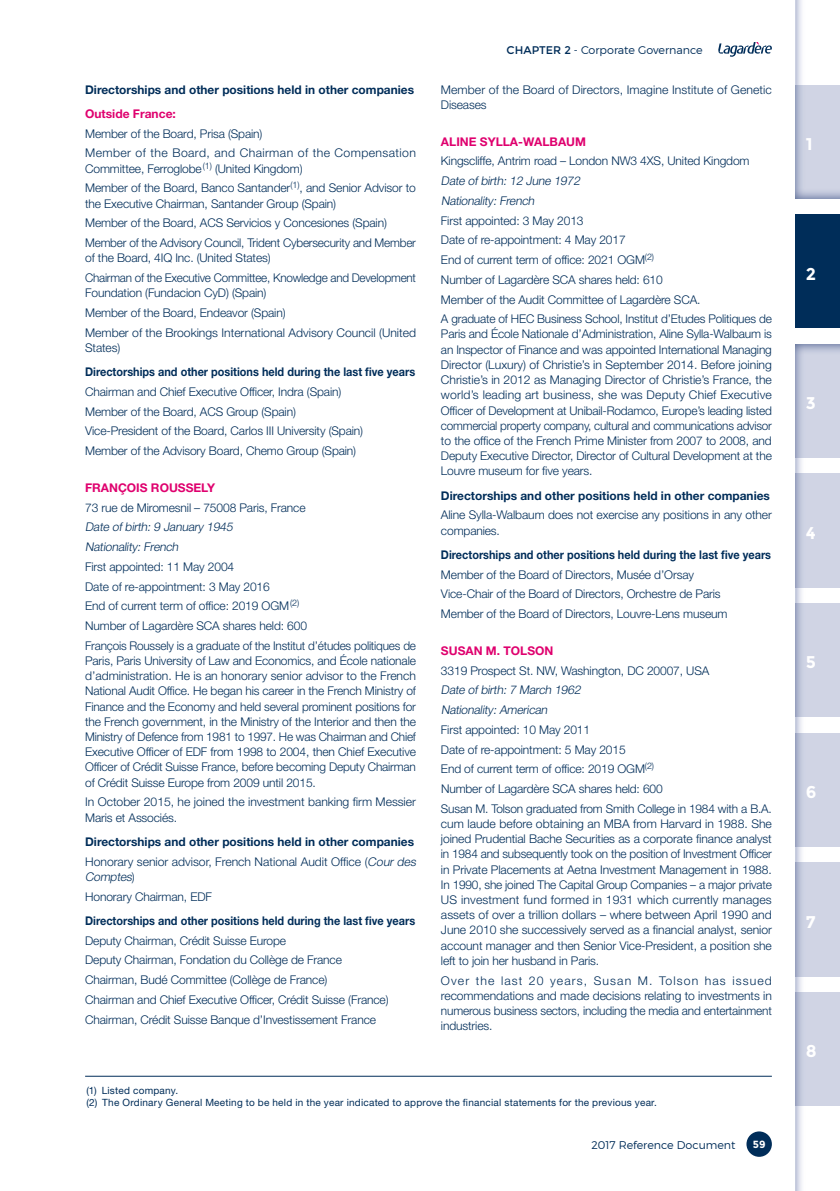
<style>
.page{position:relative;width:840px;height:1191px;background:#fff}
.page>*{position:absolute;margin:0;border:0;box-sizing:border-box;transform-origin:0 0}
.t1{font:700 17px "Montserrat";color:#fff}
.t2{font:300 12px/15.2px "Helvetica Neue LT Std";letter-spacing:-.01em;color:#002d59}
.t3{font:700 12px/19.8px "Helvetica Neue LT Std";color:#002d59}
.t4{font:700 12px "Helvetica Neue LT Std";color:#002d59;scale:.91 1}
.t5{font:italic 300 12px/19.8px "Helvetica Neue LT Std";color:#002d59}
.t6{font:300 12px/19.8px "Helvetica Neue LT Std";letter-spacing:.03em;color:#002d59}
.t7{font:700 12px "Helvetica Neue LT Std";color:#df006e}
.t8{font:300 11.2px "Montserrat";color:#002d59}
.t9{font:700 10.4px "Montserrat";color:#fff}
.t10{font:10px/12px "Helvetica Neue LT Std";letter-spacing:.02em;color:#002d59}
.s1{font-weight:300}
.s2{font-weight:300;font-style:italic}
.s3{font-style:italic}
.s4{font-weight:400}
</style>
<div class="page">
<hr style="left:85px;top:1075px;width:686px;height:1px;background:#002d59">
<div style="left:746px;top:1131px;width:25px;height:25px;background:#002d59;border-radius:50%"></div>
<svg style="left:718px;top:42px;width:53px;height:15px"></svg>
<div style="left:794px;top:215px;width:45px;height:113px;background:#002d59"></div>
<img style="left:795px;top:344px;width:44px;height:847px">
<img style="left:795px;top:474px;width:44px;height:113px">
<img style="left:795px;top:603px;width:44px;height:114px">
<img style="left:795px;top:733px;width:44px;height:113px">
<img style="left:795px;top:862px;width:44px;height:114px">
<img style="left:795px;top:992px;width:44px;height:113px">
<img style="left:795px;top:0;width:7px;height:85px">
<img style="left:795px;top:85px;width:44px;height:113px">
<p class="t3" style="left:85px;top:81px;width:330px">Directorships and other positions held in other companies</p>
<p class="t7" style="left:85px;top:109px;width:92px">Outside France:</p>
<p class="t6" style="left:85px;top:125px;width:332px">Member of the Board, Prisa (Spain)<br>Member of the Board, and Chairman of the Compensation</p>
<p class="t2" style="left:85px;top:160px;width:332px;line-height:19.8px">Committee, Ferroglobe <sup>(1)</sup> (United Kingdom)<br>Member of the Board, Banco Santander<sup>(1)</sup>, and Senior Advisor to</p>
<p class="t2" style="left:85px;top:195px;width:332px;line-height:19.8px">the Executive Chairman, Santander Group (Spain)<br>Member of the Board, ACS Servicios y Concesiones (Spain)<br>Member of the Advisory Council, Trident Cybersecurity and Member</p>
<p class="t2" style="left:85px;top:249px;width:332px;line-height:19.8px">of the Board, 4IQ Inc. (United States)<br>Chairman of the Executive Committee, Knowledge and Development</p>
<p class="t2" style="left:85px;top:284px;width:332px;line-height:19.8px">Foundation (Fundacion CyD) (Spain)<br>Member of the Board, Endeavor (Spain)<br>Member of the Brookings International Advisory Council (United</p>
<p class="t2" style="left:85px;top:341px;width:37px">States)</p>
<p class="t4" style="left:85px;top:367px;width:364px">Directorships and other positions held during the last five years</p>
<p class="t2" style="left:85px;top:383px;width:279px;line-height:19.8px">Chairman and Chief Executive Officer, Indra (Spain)<br>Member of the Board, ACS Group (Spain)<br>Vice-President of the Board, Carlos III University (Spain)<br>Member of the Advisory Board, Chemo Group (Spain)</p>
<p class="t7" style="left:85px;top:483px;width:131px">FRANÇOIS ROUSSELY</p>
<p class="t2" style="left:85px;top:501px;width:222px">73 rue de Miromesnil – 75008 Paris, France</p>
<p class="t5" style="left:85px;top:518px;width:151px">Date of birth: 9 January 1945<br>Nationality: French</p>
<p class="t2" style="left:85px;top:558px;width:332px;line-height:19.8px">First appointed: 11 May 2004<br>Date of re-appointment: 3 May 2016<br>End of current term of office: 2019 OGM <sup>(2)<br></sup>Number of Lagardère SCA shares held: 600<br>François Roussely is a graduate of the Institut d’études politiques de</p>
<p class="t2" style="left:85px;top:654px;width:332px;text-align:justify">Paris, Paris University of Law and Economics, and École nationale d’administration. He is an honorary senior advisor to the French National Audit Office. He began his career in the French Ministry of Finance and the Economy and held several prominent positions for the French government, in the Ministry of the Interior and then the Ministry of Defence from 1981 to 1997. He was Chairman and Chief Executive Officer of EDF from 1998 to 2004, then Chief Executive Officer of Crédit Suisse France, before becoming Deputy Chairman of Crédit Suisse Europe from 2009 until 2015.</p>
<p class="t2" style="left:85px;top:795px;width:332px">In October 2015, he joined the investment banking firm Messier<br>Maris et Associés.</p>
<p class="t3" style="left:85px;top:833px;width:334px">Directorships and other positions held in other companies<br><span class="s1">Honorary senior advisor, French National Audit Office (</span><span class="s2">Cour des</span></p>
<p class="t2" style="left:85px;top:868px;width:128px;line-height:19.8px"><span class="s3">Comptes</span>)<br>Honorary Chairman, EDF</p>
<p class="t4" style="left:85px;top:916px;width:364px">Directorships and other positions held during the last five years</p>
<p class="t2" style="left:85px;top:931px;width:305px;line-height:19.8px">Deputy Chairman, Crédit Suisse Europe<br>Deputy Chairman, Fondation du Collège de France Chairman, Budé Committee (Collège de France)<br>Chairman and Chief Executive Officer, Crédit Suisse (France)<br>Chairman, Crédit Suisse Banque d’Investissement France</p>
<p class="t8" style="left:506px;top:42px;width:197px"><span class="s4">CHAPTER 2</span> - Corporate Governance</p>
<p class="t2" style="left:441px;top:83px;width:332px">Member of the Board of Directors, Imagine Institute of Genetic<br>Diseases</p>
<p class="t7" style="left:441px;top:137px;width:146px">ALINE SYLLA-WALBAUM</p>
<p class="t2" style="left:441px;top:155px;width:310px">Kingscliffe, Antrim road – London NW3 4XS, United Kingdom</p>
<p class="t5" style="left:441px;top:172px;width:142px">Date of birth: 12 June 1972<br>Nationality: French</p>
<p class="t2" style="left:441px;top:212px;width:332px;line-height:19.8px">First appointed: 3 May 2013<br>Date of re-appointment: 4 May 2017<br>End of current term of office: 2021 OGM<sup>(2)<br></sup>Number of Lagardère SCA shares held: 610<br>Member of the Audit Committee of Lagardère SCA.<br>A graduate of HEC Business School, Institut d’Etudes Politiques de</p>
<p class="t2" style="left:441px;top:328px;width:332px;text-align:justify">Paris and École Nationale d’Administration, Aline Sylla-Walbaum is an Inspector of Finance and was appointed International Managing Director (Luxury) of Christie’s in September 2014. Before joining Christie’s in 2012 as Managing Director of Christie’s France, the world’s leading art business, she was Deputy Chief Executive Officer of Development at Unibail-Rodamco, Europe’s leading listed commercial property company, cultural and communications advisor to the office of the French Prime Minister from 2007 to 2008, and Deputy Executive Director, Director of Cultural Development at the Louvre museum for five years.</p>
<p class="t3" style="left:441px;top:486px;width:330px">Directorships and other positions held in other companies</p>
<p class="t2" style="left:441px;top:509px;width:332px">Aline Sylla-Walbaum does not exercise any positions in any other companies.</p>
<p class="t4" style="left:441px;top:550px;width:364px">Directorships and other positions held during the last five years</p>
<p class="t2" style="left:441px;top:565px;width:288px;line-height:19.8px">Member of the Board of Directors, Musée d’Orsay<br>Vice-Chair of the Board of Directors, Orchestre de Paris<br>Member of the Board of Directors, Louvre-Lens museum</p>
<p class="t7" style="left:441px;top:646px;width:114px">SUSAN M. TOLSON</p>
<p class="t2" style="left:441px;top:664px;width:270px">3319 Prospect St. NW, Washington, DC 20007, USA</p>
<p class="t5" style="left:441px;top:681px;width:143px">Date of birth: 7 March 1962<br>Nationality: American</p>
<p class="t2" style="left:441px;top:721px;width:332px;line-height:19.8px">First appointed: 10 May 2011<br>Date of re-appointment: 5 May 2015<br>End of current term of office: 2019 OGM<sup>(2)<br></sup>Number of Lagardère SCA shares held: 600<br>Susan M. Tolson graduated from Smith College in 1984 with a B.A.</p>
<p class="t2" style="left:441px;top:817px;width:332px;text-align:justify">cum laude before obtaining an MBA from Harvard in 1988. She joined Prudential Bache Securities as a corporate finance analyst in 1984 and subsequently took on the position of Investment Officer in Private Placements at Aetna Investment Management in 1988.<br>In 1990, she joined The Capital Group Companies – a major private US investment fund formed in 1931 which currently manages assets of over a trillion dollars – where between April 1990 and June 2010 she successively served as a financial analyst, senior account manager and then Senior Vice-President, a position she left to join her husband in Paris.</p>
<p class="t2" style="left:441px;top:974px;width:332px;text-align:justify">Over the last 20 years, Susan M. Tolson has issued recommendations and made decisions relating to investments in numerous business sectors, including the media and entertainment industries.</p>
<p class="t10" style="left:86px;top:1085px;width:571px">(1) Listed company.<br>(2) The Ordinary General Meeting to be held in the year indicated to approve the financial statements for the previous year.</p>
<p class="t8" style="left:591px;top:1137px;width:146px">2017 Reference Document</p>
<p class="t9" style="left:752px;top:1137px;width:14px">59</p>
<h1 class="t1" style="left:805px;top:134px;width:8px">1</h1>
<h1 class="t1" style="left:805px;top:263px;width:12px">2</h1>
<h1 class="t1" style="left:805px;top:393px;width:12px">3</h1>
<h1 class="t1" style="left:805px;top:522px;width:11px">4</h1>
<h1 class="t1" style="left:805px;top:652px;width:12px">5</h1>
<h1 class="t1" style="left:805px;top:781px;width:12px">6</h1>
<h1 class="t1" style="left:805px;top:911px;width:11px">7</h1>
<h1 class="t1" style="left:805px;top:1040px;width:12px">8</h1>
</div>
